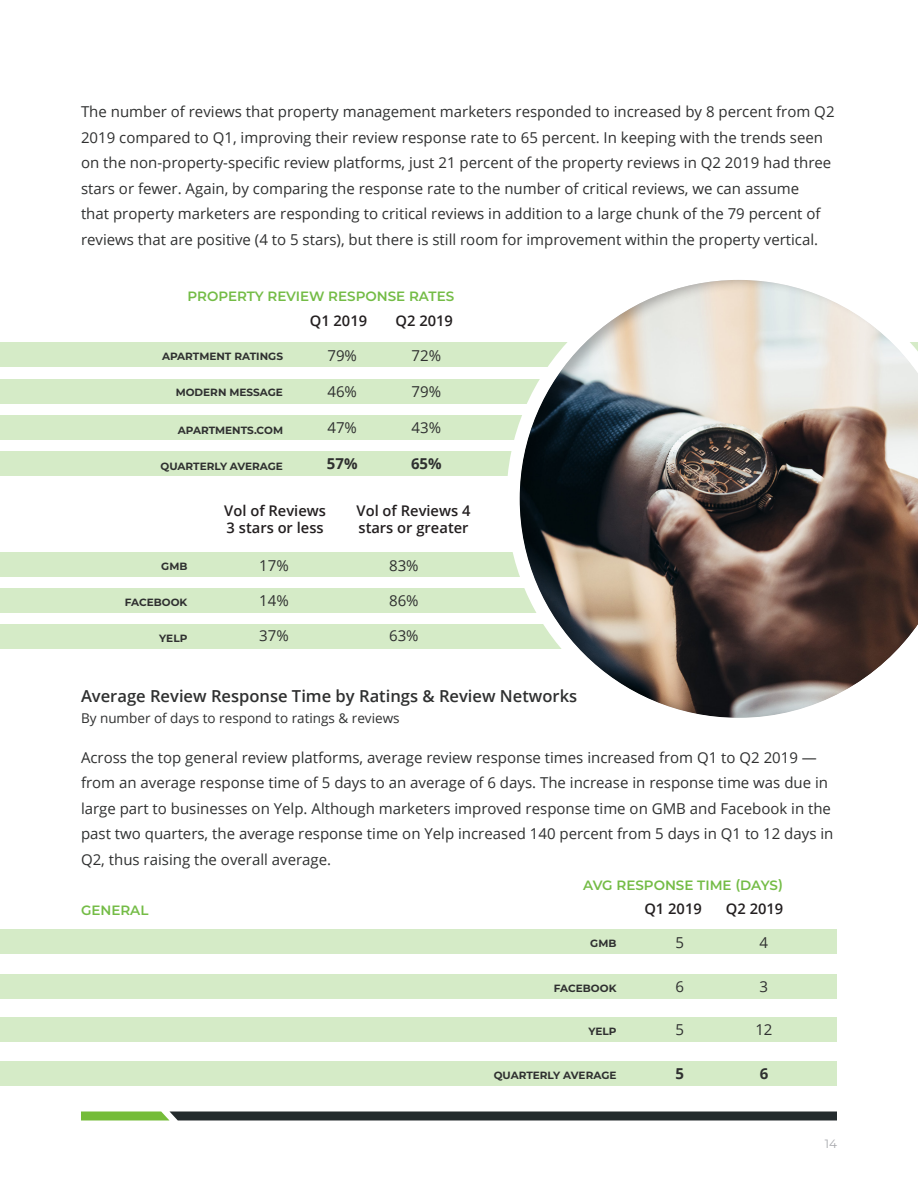
<style>
.page{position:relative;width:918px;height:1188px;background:#fff}
.page>*{position:absolute;margin:0;border:0;box-sizing:border-box;transform-origin:0 0}
.Header_3{font:600 16.5px "Open Sans";color:#2f3030}
.Body_Text{font:15px/25.5px "Open Sans";color:#2f3030}
.Body_Text-2{font:700 15px "Open Sans";color:#2f3030}
.t1{font:600 14.7px/17.7px "Open Sans";color:#231f20}
.t2{font:600 13.5px "Montserrat";color:#74bc46}
.t3{font:13.5px "Open Sans";color:#2f3030}
.t4{font:12px "Montserrat";color:#a8a9ad}
.Body_Text-3{font:700 10.5px "Montserrat";color:#2f3030}
</style>
<div class="page">
<svg style="left:81px;top:1112px;width:756px;height:8px;background:#2f3d30"></svg>
<div style="left:0;top:553px;width:859px;height:24px;background:#d5ebc7"></div>
<div style="left:0;top:589px;width:859px;height:24px;background:#d5ebc7"></div>
<div style="left:0;top:625px;width:859px;height:24px;background:#d5ebc7"></div>
<div style="left:0;top:342px;width:918px;height:24px;background:#d5ebc7"></div>
<div style="left:0;top:379px;width:918px;height:24px;background:#d5ebc7"></div>
<div style="left:0;top:416px;width:918px;height:24px;background:#d5ebc7"></div>
<div style="left:0;top:452px;width:918px;height:24px;background:#d5ebc7"></div>
<div style="left:518px;top:278px;width:400px;height:441px;background:#231f20;opacity:.3"></div>
<div style="left:0;top:930px;width:837px;height:24px;background:#d5ebc7"></div>
<div style="left:0;top:974px;width:837px;height:24px;background:#d5ebc7"></div>
<div style="left:0;top:1017px;width:837px;height:24px;background:#d5ebc7"></div>
<div style="left:0;top:1061px;width:837px;height:24px;background:#d5ebc7"></div>
<p class="Body_Text" style="left:81px;top:99px;width:755px">The number of reviews that property management marketers responded to increased by 8 percent from Q2<br>2019 compared to Q1, improving their review response rate to 65 percent. In keeping with the trends seen on the non-property-specific review platforms, just 21 percent of the property reviews in Q2 2019 had three stars or fewer. Again, by comparing the response rate to the number of critical reviews, we can assume<br>that property marketers are responding to critical reviews in addition to a large chunk of the 79 percent of reviews that are positive (4 to 5 stars), but there is still room for improvement within the property vertical.</p>
<p class="t2" style="left:188px;top:287px;width:268px">PROPERTY REVIEW RESPONSE RATES</p>
<p class="t1" style="left:310px;top:312px;width:59px">Q1 2019</p>
<p class="t1" style="left:396px;top:312px;width:59px">Q2 2019</p>
<p class="Body_Text-3" style="left:162px;top:348px;width:123px">APARTMENT RATINGS</p>
<p class="Body_Text" style="left:327px;top:342px;width:31px">79%</p>
<p class="Body_Text" style="left:412px;top:342px;width:31px">72%</p>
<p class="Body_Text" style="left:327px;top:378px;width:31px">46%</p>
<p class="Body_Text" style="left:412px;top:378px;width:31px">79%</p>
<p class="Body_Text" style="left:327px;top:414px;width:31px">47%</p>
<p class="Body_Text" style="left:412px;top:414px;width:31px">43%</p>
<p class="Body_Text-2" style="left:327px;top:453px;width:32px">57%</p>
<p class="Body_Text-2" style="left:411px;top:453px;width:32px">65%</p>
<p class="Body_Text-3" style="left:176px;top:385px;width:109px">MODERN MESSAGE</p>
<p class="Body_Text-3" style="left:178px;top:422px;width:107px">APARTMENTS.COM</p>
<p class="Body_Text-3" style="left:161px;top:458px;width:124px">QUARTERLY AVERAGE</p>
<p class="Body_Text-3" style="left:161px;top:559px;width:28px">GMB</p>
<p class="Body_Text-3" style="left:125px;top:595px;width:64px">FACEBOOK</p>
<p class="Body_Text-3" style="left:159px;top:631px;width:30px">YELP</p>
<p class="t1" style="left:224px;top:501px;width:103px">Vol of Reviews<br>3 stars or less</p>
<p class="t1" style="left:357px;top:501px;width:115px">Vol of Reviews 4 stars or greater</p>
<p class="Body_Text" style="left:259px;top:553px;width:31px">17%</p>
<p class="Body_Text" style="left:389px;top:553px;width:31px">83%</p>
<p class="Body_Text" style="left:259px;top:588px;width:31px">14%</p>
<p class="Body_Text" style="left:389px;top:588px;width:31px">86%</p>
<p class="Body_Text" style="left:259px;top:622px;width:31px">37%</p>
<p class="Body_Text" style="left:389px;top:622px;width:31px">63%</p>
<p class="Header_3" style="left:81px;top:685px;width:498px">Average Review Response Time by Ratings &amp; Review Networks</p>
<p class="t3" style="left:81px;top:709px;width:320px">By number of days to respond to ratings &amp; reviews</p>
<p class="Body_Text" style="left:81px;top:744px;width:754px">Across the top general review platforms, average review response times increased from Q1 to Q2 2019 — from an average response time of 5 days to an average of 6 days. The increase in response time was due in large part to businesses on Yelp. Although marketers improved response time on GMB and Facebook in the past two quarters, the average response time on Yelp increased 140 percent from 5 days in Q1 to 12 days in Q2, thus raising the overall average.</p>
<p class="t2" style="left:81px;top:901px;width:69px">GENERAL</p>
<p class="t2" style="left:583px;top:876px;width:201px">AVG RESPONSE TIME (DAYS)</p>
<p class="Body_Text-3" style="left:590px;top:936px;width:28px">GMB</p>
<p class="Body_Text-3" style="left:554px;top:981px;width:64px">FACEBOOK</p>
<p class="Body_Text-3" style="left:588px;top:1023px;width:30px">YELP</p>
<p class="Body_Text-3" style="left:494px;top:1068px;width:124px">QUARTERLY AVERAGE</p>
<p class="t1" style="left:644px;top:900px;width:59px">Q1 2019</p>
<p class="t1" style="left:726px;top:900px;width:59px">Q2 2019</p>
<p class="Body_Text" style="left:675px;top:930px;width:10px">5</p>
<p class="Body_Text" style="left:760px;top:930px;width:10px">4</p>
<p class="Body_Text" style="left:675px;top:973px;width:10px">6</p>
<p class="Body_Text" style="left:760px;top:973px;width:10px">3</p>
<p class="Body_Text" style="left:675px;top:1017px;width:10px">5</p>
<p class="Body_Text" style="left:755px;top:1017px;width:19px">12</p>
<p class="Body_Text-2" style="left:675px;top:1063px;width:10px">5</p>
<p class="Body_Text-2" style="left:760px;top:1063px;width:10px">6</p>
<p class="t4" style="left:825px;top:1135px;width:14px">14</p>
</div>
